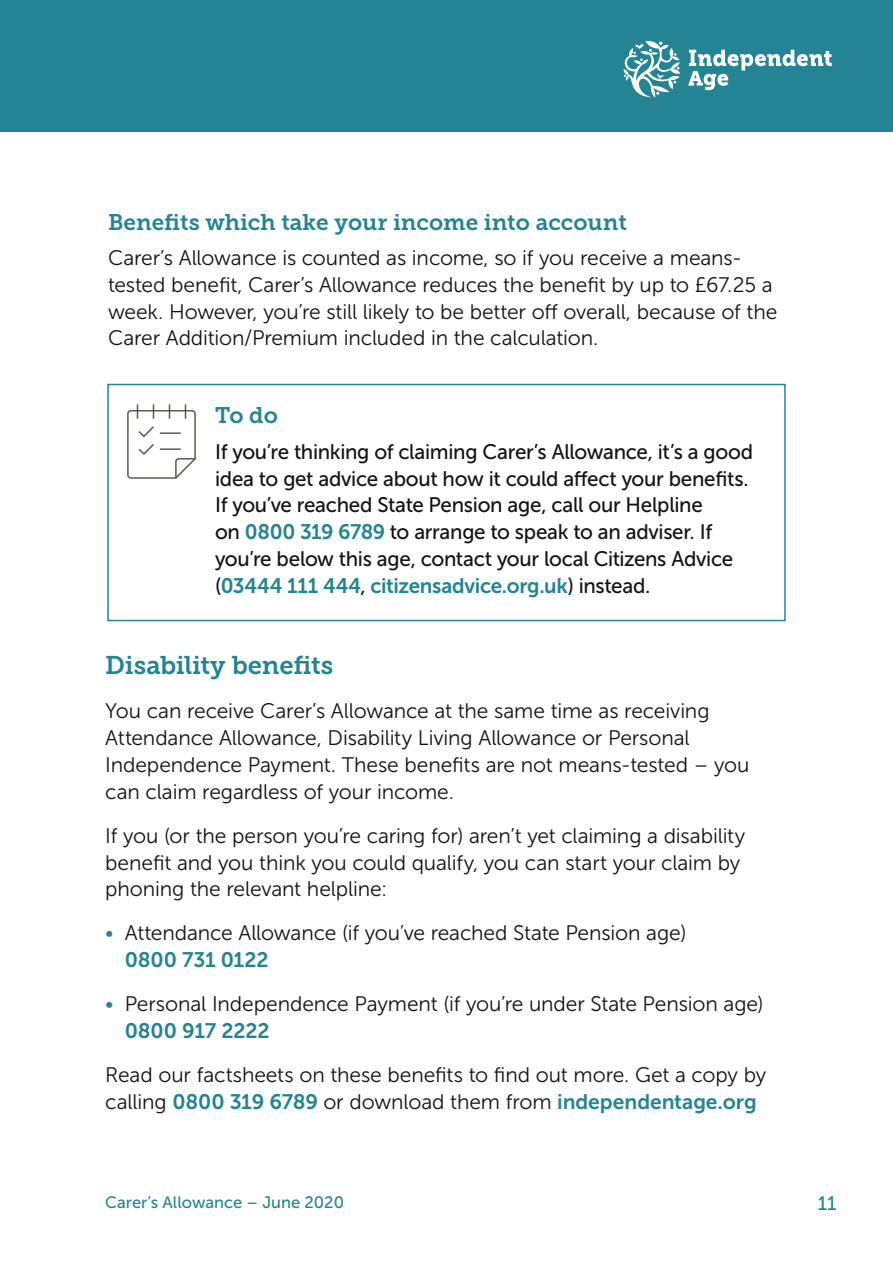
<style>
.page{position:relative;width:893px;height:1263px;background:#fff}
.page>*{position:absolute;margin:0;border:0;box-sizing:border-box;transform-origin:0 0}
.Heading_3{font:25.5px "Museo Slab 700";letter-spacing:-.01em;color:#248493}
.Pull_out_heading{font:22.5px "Museo Slab 700";color:#248493}
.Body_14pt{font:21px/26.8px "Museo Sans 300";letter-spacing:-.005em;color:#131313}
.Pull_out_box_text{font:21px/26.8px "Museo Sans 500";letter-spacing:-.015em;color:#131313}
.Bullets{font:21px/26.8px "Museo Sans 300";letter-spacing:-.005em;color:#131313}
.t1{font:19.5px "Museo Sans 500";color:#248493}
.t2{font:16.5px "Museo Sans 500";color:#248493}
.s1{font-family:"Museo Sans 700";color:#248493}
.s2{color:#248493}
</style>
<div class="page">
<div style="left:0;top:0;width:893px;height:132px;background:#248493"></div>
<svg style="left:623px;top:41px;width:57px;height:57px"></svg>
<svg style="left:688px;top:50px;width:144px;height:40px"></svg>
<svg style="left:127px;top:404px;width:69px;height:75px"></svg>
<hr style="left:160px;top:432px;width:21px;height:2px;background:#61574e">
<hr style="left:160px;top:448px;width:21px;height:2px;background:#61574e">
<div style="left:107px;top:384px;width:679px;height:237px;border:2px solid #248493"></div>
<h3 class="Pull_out_heading" style="left:108px;top:209px;width:520px">Benefits which take your income into account</h3>
<p class="Body_14pt" style="left:108px;top:244px;width:671px">Carer’s Allowance is counted as income, so if you receive a means&shy;tested benefit, Carer’s Allowance reduces the benefit by up to £67.25 a week. However, you’re still likely to be better off overall, because of the Carer Addition/Premium included in the calculation.</p>
<h3 class="Pull_out_heading" style="left:215px;top:403px;width:64px">To do</h3>
<p class="Pull_out_box_text" style="left:215px;top:438px;width:540px">If you’re thinking of claiming Carer’s Allowance, it’s a good idea to get advice about how it could affect your benefits.<br>If you’ve reached State Pension age, call our Helpline<br>on <span class="s1">0800 319 6789</span> to arrange to speak to an adviser. If you’re below this age, contact your local Citizens Advice (<span class="s1">03444 111 444</span>, <span class="s1">citizensadvice.org.uk</span>) instead.</p>
<h3 class="Heading_3" style="left:105px;top:651px;width:230px">Disability benefits</h3>
<p class="Body_14pt" style="left:105px;top:698px;width:646px">You can receive Carer’s Allowance at the same time as receiving Attendance Allowance, Disability Living Allowance or Personal Independence Payment. These benefits are not means-tested – you can claim regardless of your income.</p>
<p class="Body_14pt" style="left:105px;top:822px;width:641px">If you (or the person you’re caring for) aren’t yet claiming a disability benefit and you think you could qualify, you can start your claim by phoning the relevant helpline:</p>
<p class="Bullets" style="left:125px;top:920px;width:563px;text-indent:-20px"><span class="s2">•</span> Attendance Allowance (if you’ve reached State Pension age)<br><span class="s1">0800 731 0122</span></p>
<p class="Bullets" style="left:125px;top:990px;width:640px;text-indent:-20px"><span class="s2">•</span> Personal Independence Payment (if you’re under State Pension age)<br><span class="s1">0800 917 2222</span></p>
<p class="Body_14pt" style="left:105px;top:1061px;width:662px">Read our factsheets on these benefits to find out more. Get a copy by calling <span class="s1">0800 319 6789</span> or download them from <span class="s1">independentage.org</span></p>
<p class="t2" style="left:105px;top:1194px;width:240px">Carer’s Allowance – June 2020</p>
<p class="t1" style="left:818px;top:1192px;width:21px">11</p>
</div>
